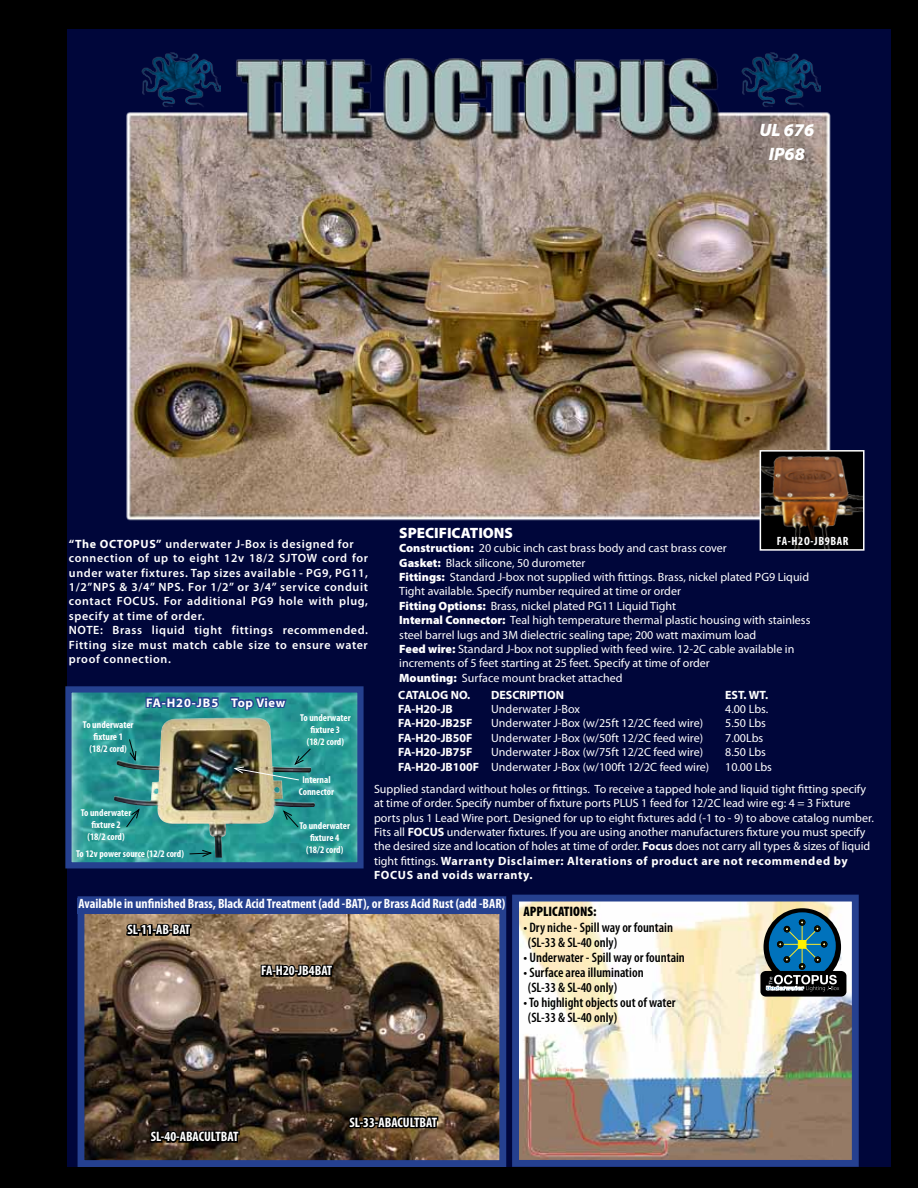
<style>
.page{position:relative;width:918px;height:1188px;background:#000}
.page>*{position:absolute;margin:0;border:0;box-sizing:border-box;transform-origin:0 0}
.t1{font:italic 900 18px/24.3px "Myriad Pro";color:#fff;text-align:center}
.t2{font:900 15px "Myriad Pro";color:#fff}
.t3{font:600 condensed 13.8px/15.1px "Myriad Pro";color:#000}
.t4{font:900 condensed 13.8px "Myriad Pro";color:#000}
.t5{font:700 condensed 13.65px "Myriad Pro";color:#fff}
.t6{font:700 condensed 13.5px "Myriad Pro";color:#fff}
.t7{font:700 12.45px "Myriad Pro";letter-spacing:.05em;color:#fff}
.t8{font:12px/14.4px "Myriad Pro";color:#fff}
.t9{font:600 12px/14.4px "Myriad Pro";letter-spacing:.05em;color:#fff}
.t10{font:700 12px "Myriad Pro";color:#fff}
.t11{font:700 condensed 12px "Myriad Pro";letter-spacing:.05em;color:#fff}
.t12{font:700 condensed 10.05px/12px "Myriad Pro";color:#fff;text-align:center}
.s1{font-weight:700}
.s2{font-weight:900}
</style>
<div class="page">
<div style="left:68px;top:29px;width:823px;height:1138px;background:#00063a"></div>
<img style="left:126px;top:58px;width:705px;height:493px">
<img style="left:86px;top:914px;width:412px;height:245px">
<div style="left:78px;top:896px;width:428px;height:271px;border:7px solid #25408f"></div>
<svg style="left:259px;top:926px;width:76px;height:52px;background:#7e6950"></svg>
<div style="left:78px;top:898px;width:428px;height:16px;background:#25408f"></div>
<svg style="left:124px;top:896px;width:69px;height:41px"></svg>
<svg style="left:147px;top:1092px;width:94px;height:52px;background:#201912"></svg>
<svg style="left:346px;top:1078px;width:94px;height:52px;background:#382c1d"></svg>
<img style="left:72px;top:693px;width:285px;height:168px">
<div style="left:65px;top:686px;width:299px;height:182px;border:6px solid #25408f"></div>
<img style="left:112px;top:718px;width:204px;height:140px">
<svg style="left:144px;top:686px;width:76px;height:23px;background:#24598c"></svg>
<svg style="left:128px;top:738px;width:9px;height:25px"></svg>
<svg style="left:282px;top:809px;width:18px;height:19px"></svg>
<svg style="left:125px;top:807px;width:15px;height:21px"></svg>
<svg style="left:189px;top:849px;width:25px;height:9px"></svg>
<img style="left:229px;top:686px;width:83px;height:95px">
<img style="left:141px;top:52px;width:79px;height:59px">
<img style="left:741px;top:52px;width:79px;height:59px">
<img style="left:763px;top:453px;width:99px;height:95px">
<div style="left:760px;top:450px;width:105px;height:101px;border:2px solid #fff"></div>
<img style="left:520px;top:903px;width:331px;height:256px">
<div style="left:512px;top:895px;width:347px;height:272px;border:7px solid #25408f"></div>
<div style="left:764px;top:908px;width:77px;height:78px;background:#000;border-radius:50%"></div>
<div style="left:769px;top:912px;width:67px;height:67px;background:#0072bc;border-radius:50%"></div>
<div style="left:760px;top:971px;width:86px;height:26px;background:#000;border-radius:5px"></div>
<svg style="left:766px;top:975px;width:73px;height:16px"></svg>
<svg style="left:777px;top:920px;width:50px;height:49px"></svg>
<h1 class="t1" style="left:759px;top:118px;width:56px">UL 676<br>IP68</h1>
<p class="t9" style="left:69px;top:536px;width:301px"><span class="s1">“The OCTOPUS”</span> underwater J-Box is designed for connection of up to eight 12v 18/2 SJTOW cord for under water fixtures. Tap sizes available - PG9, PG11, 1/2”NPS &amp; 3/4” NPS. For 1/2” or 3/4” service conduit contact FOCUS. For additional PG9 hole with plug, specify at time of order.<br>NOTE: Brass liquid tight fittings recommended.<br>Fitting size must match cable size to ensure water proof connection.</p>
<p class="t12" style="left:83px;top:719px;width:52px">To underwater fixture 1<br>(18/2 cord)</p>
<p class="t7" style="left:146px;top:694px;width:141px">FA-H20-JB5 Top View</p>
<p class="t12" style="left:300px;top:712px;width:52px">To underwater fixture 3<br>(18/2 cord)</p>
<p class="t2" style="left:399px;top:524px;width:115px">SPECIFICATIONS</p>
<p class="t8" style="left:399px;top:541px;width:413px"><span class="s2">Construction:</span> 20 cubic inch cast brass body and cast brass cover<br><span class="s2">Gasket:</span> Black silicone, 50 durometer<br><span class="s2">Fittings:</span> Standard J-box not supplied with fittings. Brass, nickel plated PG9 Liquid Tight available. Specify number required at time or order<br><span class="s2">Fitting Options:</span> Brass, nickel plated PG11 Liquid Tight<br><span class="s2">Internal Connector:</span> Teal high temperature thermal plastic housing with stainless steel barrel lugs and 3M dielectric sealing tape; 200 watt maximum load<br><span class="s2">Feed wire:</span> Standard J-box not supplied with feed wire. 12-2C cable available in increments of 5 feet starting at 25 feet. Specify at time of order<br><span class="s2">Mounting:</span> Surface mount bracket attached</p>
<p class="t11" style="left:777px;top:533px;width:73px">FA-H2O-JB9BAR</p>
<p class="t10" style="left:398px;top:687px;width:74px">CATALOG NO.</p>
<p class="t10" style="left:491px;top:687px;width:74px">DESCRIPTION</p>
<p class="t10" style="left:725px;top:687px;width:45px">EST. WT.</p>
<p class="t10" style="left:398px;top:701px;width:56px">FA-H20-JB</p>
<p class="t8" style="left:491px;top:702px;width:90px">Underwater J-Box</p>
<p class="t8" style="left:725px;top:702px;width:45px">4.00 Lbs.</p>
<p class="t10" style="left:398px;top:716px;width:76px">FA-H20-JB25F</p>
<p class="t8" style="left:491px;top:716px;width:213px">Underwater J-Box (w/25ft 12/2C feed wire)</p>
<p class="t8" style="left:725px;top:716px;width:42px">5.50 Lbs</p>
<p class="t10" style="left:398px;top:730px;width:76px">FA-H20-JB50F</p>
<p class="t8" style="left:491px;top:730px;width:213px">Underwater J-Box (w/50ft 12/2C feed wire)</p>
<p class="t8" style="left:725px;top:730px;width:40px">7.00Lbs</p>
<p class="t10" style="left:398px;top:744px;width:76px">FA-H20-JB75F</p>
<p class="t8" style="left:491px;top:745px;width:213px">Underwater J-Box (w/75ft 12/2C feed wire)</p>
<p class="t8" style="left:725px;top:745px;width:42px">8.50 Lbs</p>
<p class="t8" style="left:398px;top:759px;width:313px"><span class="s1">FA-H20-JB100F</span> Underwater J-Box (w/100ft 12/2C feed wire)</p>
<p class="t8" style="left:725px;top:759px;width:48px">10.00 Lbs</p>
<p class="t12" style="left:81px;top:806px;width:52px">To underwater fixture 2<br>(18/2 cord)</p>
<p class="t12" style="left:76px;top:848px;width:109px">To 12v power source (12/2 cord)</p>
<p class="t12" style="left:299px;top:773px;width:37px">Internal<br>Connector</p>
<p class="t12" style="left:299px;top:820px;width:52px">To underwater fixture 4<br>(18/2 cord)</p>
<p class="t8" style="left:374px;top:781px;width:501px">Supplied standard without holes or fittings. To receive a tapped hole and liquid tight fitting specify at time of order. Specify number of fixture ports PLUS 1 feed for 12/2C lead wire eg: 4 = 3 Fixture ports plus 1 Lead Wire port. Designed for up to eight fixtures add (-1 to - 9) to above catalog number.<br>Fits all <span class="s1">FOCUS</span> underwater fixtures. If you are using another manufacturers fixture you must specify the desired size and location of holes at time of order. <span class="s1">Focus</span> does not carry all types &amp; sizes of liquid tight fittings. <span class="s1">Warranty Disclaimer: Alterations of product are not recommended by FOCUS and voids warranty.</span></p>
<p class="t6" style="left:79px;top:895px;width:428px">Available in unfinished Brass, Black Acid Treatment (add -BAT), or Brass Acid Rust (add -BAR)</p>
<p class="t5" style="left:127px;top:921px;width:65px">SL-11-AB-BAT</p>
<p class="t5" style="left:261px;top:962px;width:73px">FA-H20-JB4BAT</p>
<p class="t4" style="left:523px;top:904px;width:75px">APPLICATIONS:</p>
<p class="t3" style="left:528px;top:920px;width:147px;text-indent:-4px">• Dry niche - Spill way or fountain (SL-33 &amp; SL-40 only)</p>
<p class="t3" style="left:523px;top:950px;width:163px">• Underwater - Spill way or fountain</p>
<p class="t3" style="left:528px;top:965px;width:117px;text-indent:-4px">• Surface area illumination (SL-33 &amp; SL-40 only)</p>
<p class="t3" style="left:528px;top:995px;width:149px;text-indent:-4px">• To highlight objects out of water (SL-33 &amp; SL-40 only)</p>
<p class="t5" style="left:151px;top:1128px;width:89px">SL-40-ABACULTBAT</p>
<p class="t5" style="left:350px;top:1114px;width:89px">SL-33-ABACULTBAT</p>
</div>
